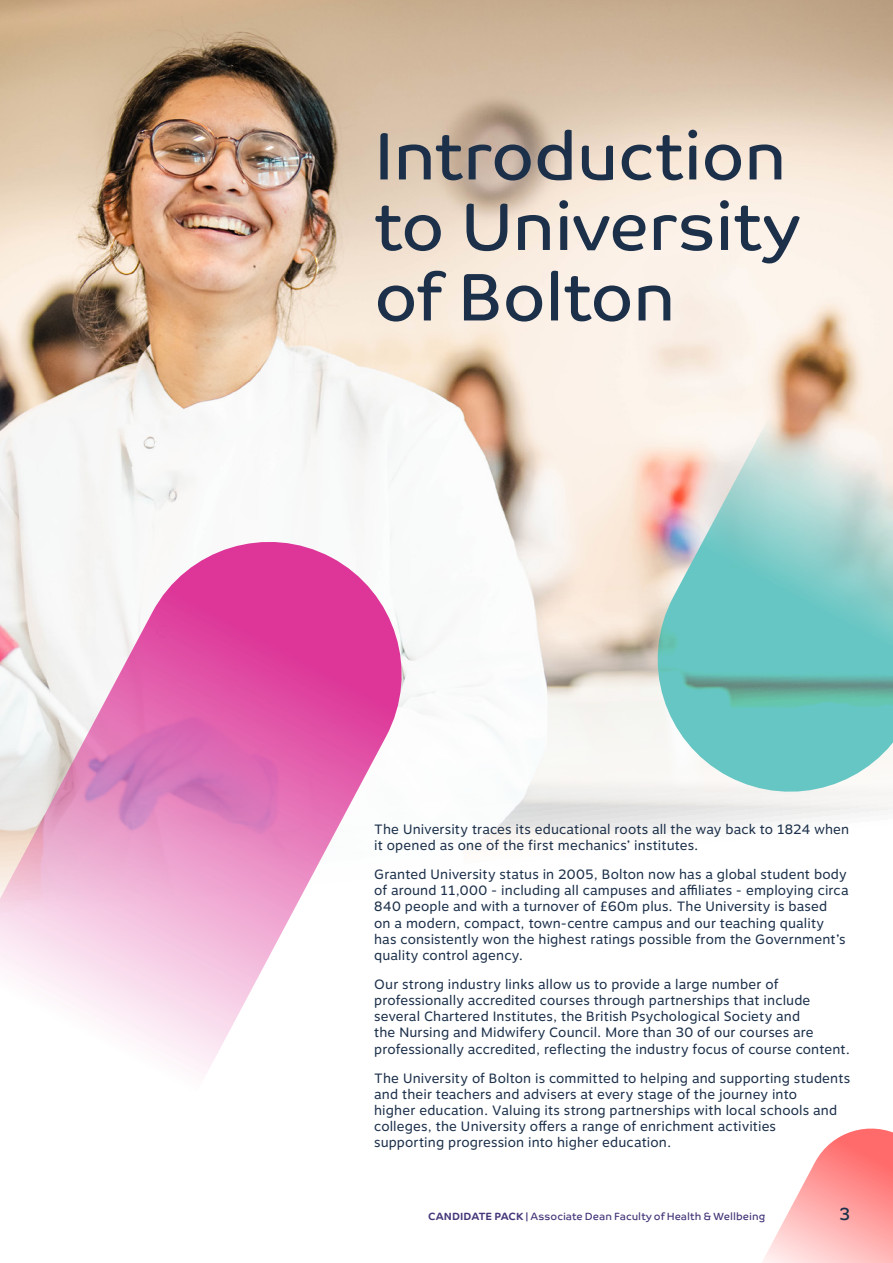
<style>
.page{position:relative;width:893px;height:1263px;background:#fff}
.page>*{position:absolute;margin:0;border:0;box-sizing:border-box;transform-origin:0 0}
.t1{font:67.5px/70.5px "Co Text";letter-spacing:-.01em;color:#1c304a}
.t2{font:18px "Co Text";color:#1c304a}
.t3{font:13.5px/16.2px "Motiva Sans";letter-spacing:.005em;color:#1c304a}
.t4{font:10.5px "Co Text";letter-spacing:.005em;color:#46377a}
.s1{font-weight:700}
</style>
<div class="page">
<img style="left:0;top:0;width:893px;height:849px">
<svg style="left:763px;top:1128px;width:130px;height:135px"></svg>
<svg style="left:0;top:523px;width:420px;height:552px"></svg>
<svg style="left:639px;top:326px;width:254px;height:484px;background:#b1d2cb"></svg>
<p class="t1" style="left:374px;top:121px;width:428px">Introduction to University of Bolton</p>
<p class="t3" style="left:374px;top:821px;width:477px">The University traces its educational roots all the way back to 1824 when it opened as one of the first mechanics’ institutes.</p>
<p class="t3" style="left:374px;top:866px;width:476px">Granted University status in 2005, Bolton now has a global student body of around 11,000 - including all campuses and affiliates - employing circa 840 people and with a turnover of £60m plus. The University is based<br>on a modern, compact, town-centre campus and our teaching quality has consistently won the highest ratings possible from the Government’s quality control agency.</p>
<p class="t3" style="left:374px;top:976px;width:477px">Our strong industry links allow us to provide a large number of professionally accredited courses through partnerships that include several Chartered Institutes, the British Psychological Society and<br>the Nursing and Midwifery Council. More than 30 of our courses are professionally accredited, reflecting the industry focus of course content.</p>
<p class="t3" style="left:374px;top:1070px;width:477px">The University of Bolton is committed to helping and supporting students and their teachers and advisers at every stage of the journey into<br>higher education. Valuing its strong partnerships with local schools and colleges, the University offers a range of enrichment activities<br>supporting progression into higher education.</p>
<p class="t4" style="left:428px;top:1211px;width:339px"><span class="s1">CANDIDATE PACK</span> | Associate Dean Faculty of Health &amp; Wellbeing</p>
<p class="t2" style="left:839px;top:1203px;width:13px">3</p>
</div>
